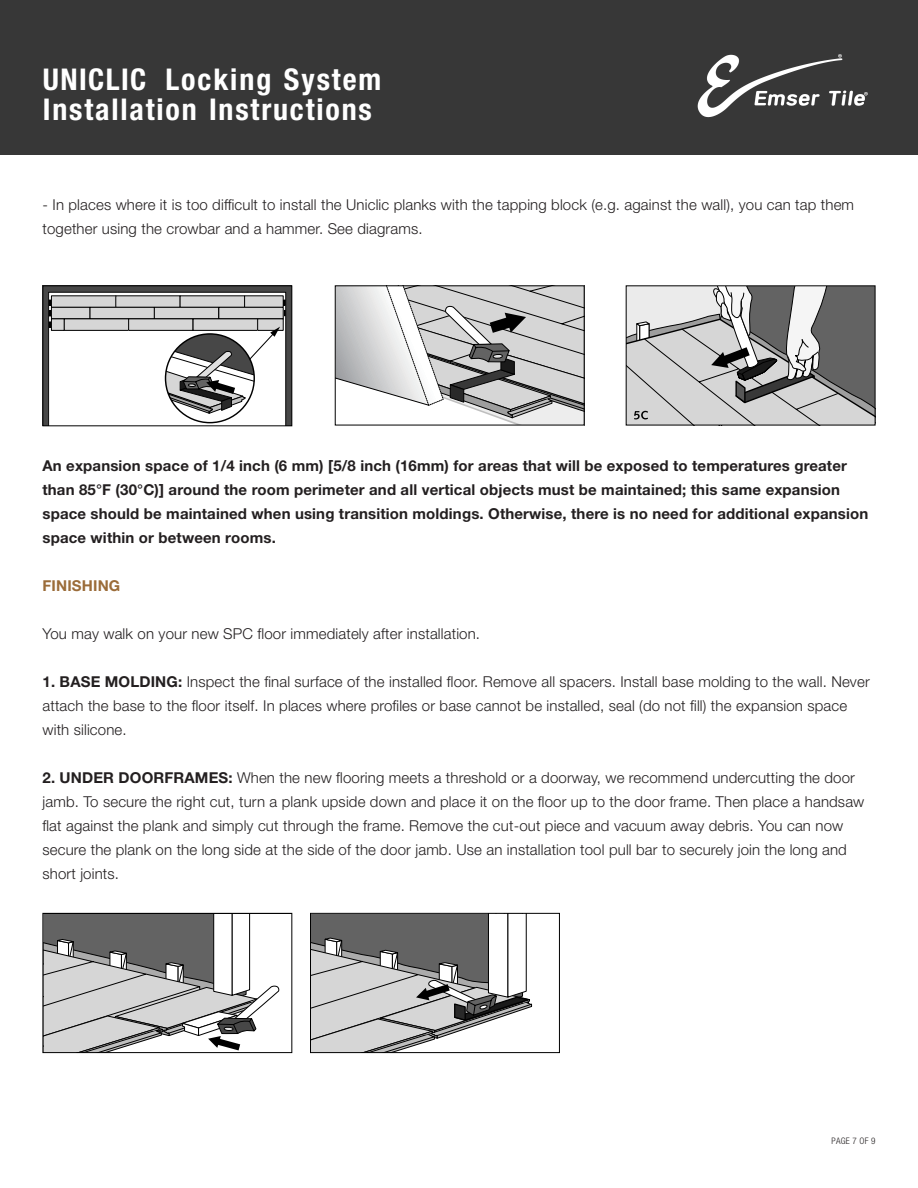
<style>
.page{position:relative;width:918px;height:1188px;background:#fff}
.page>*{position:absolute;margin:0;border:0;box-sizing:border-box;transform-origin:0 0}
.t1{font:700 condensed 30px/29.4px "Helvetica Neue LT Std";letter-spacing:.06em;color:#fff}
.t2{font:300 15px/24px "Helvetica Neue LT Std";letter-spacing:.01em;color:#231f20}
.t3{font:700 15px/24px "Helvetica Neue LT Std";letter-spacing:.01em;color:#231f20}
.t4{font:700 15px "Helvetica Neue LT Std";letter-spacing:.01em;color:#9b6c39}
.t5{font:300 condensed 9px "Helvetica Neue LT Std";letter-spacing:.025em;color:#231f20}
.s1{font-weight:700}
</style>
<div class="page">
<div style="left:0;top:0;width:918px;height:155px;background:#373737"></div>
<svg style="left:626px;top:286px;width:249px;height:139px;background:#a8a8a8"></svg>
<svg style="left:45px;top:287px;width:245px;height:137px"></svg>
<div style="left:43px;top:285px;width:249px;height:141px;border:1px solid #000"></div>
<svg style="left:337px;top:287px;width:246px;height:136px"></svg>
<div style="left:335px;top:285px;width:250px;height:140px;border:1px solid #000"></div>
<svg style="left:45px;top:915px;width:235px;height:136px"></svg>
<div style="left:43px;top:913px;width:249px;height:140px;border:1px solid #000"></div>
<svg style="left:312px;top:915px;width:221px;height:136px"></svg>
<div style="left:310px;top:913px;width:250px;height:140px;border:1px solid #000"></div>
<img style="left:689px;top:47px;width:187px;height:75px">
<h1 class="t1" style="left:43px;top:64px;width:105px">UNICLIC</h1>
<h1 class="t1" style="left:43px;top:64px;width:340px;text-indent:122px">Locking System<br>Installation Instructions</h1>
<p class="t2" style="left:43px;top:193px;width:813px">- In places where it is too difficult to install the Uniclic planks with the tapping block (e.g. against the wall), you can tap them together using the crowbar and a hammer. See diagrams.</p>
<p class="t3" style="left:43px;top:453px;width:827px">An expansion space of 1/4 inch (6 mm) [5/8 inch (16mm) for areas that will be exposed to temperatures greater than 85°F (30°C)] around the room perimeter and all vertical objects must be maintained; this same expansion space should be maintained when using transition moldings. Otherwise, there is no need for additional expansion space within or between rooms.</p>
<p class="t4" style="left:43px;top:576px;width:79px">FINISHING</p>
<p class="t2" style="left:43px;top:621px;width:439px">You may walk on your new SPC floor immediately after installation.</p>
<p class="t2" style="left:43px;top:669px;width:829px"><span class="s1">1. BASE MOLDING:</span> Inspect the final surface of the installed floor. Remove all spacers. Install base molding to the wall. Never attach the base to the floor itself. In places where profiles or base cannot be installed, seal (do not fill) the expansion space with silicone.</p>
<p class="t2" style="left:43px;top:765px;width:823px"><span class="s1">2. UNDER DOORFRAMES:</span> When the new flooring meets a threshold or a doorway, we recommend undercutting the door jamb. To secure the right cut, turn a plank upside down and place it on the floor up to the door frame. Then place a handsaw flat against the plank and simply cut through the frame. Remove the cut-out piece and vacuum away debris. You can now secure the plank on the long side at the side of the door jamb. Use an installation tool pull bar to securely join the long and short joints.</p>
<p class="t5" style="left:832px;top:1136px;width:45px">PAGE 7 OF 9</p>
</div>
